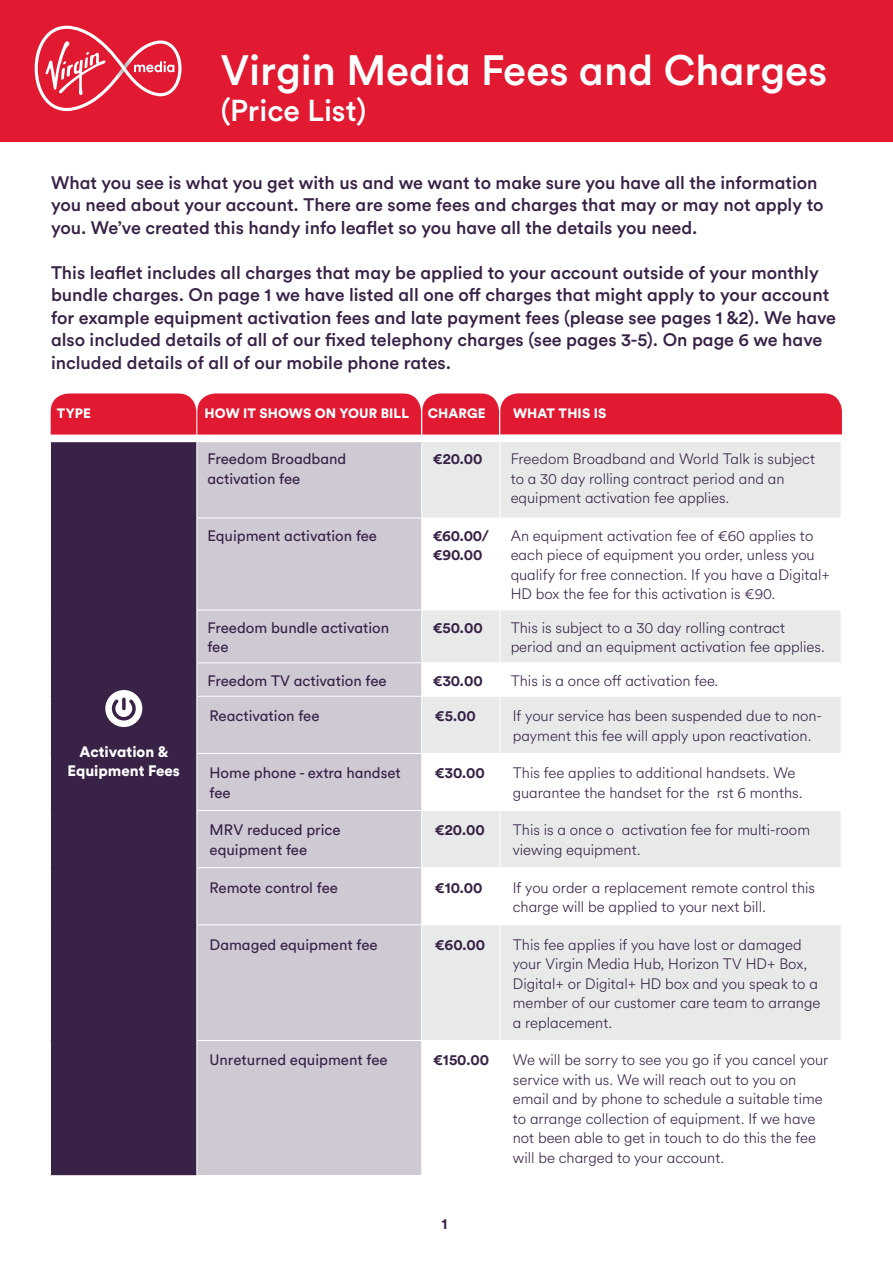
<style>
.page{position:relative;width:893px;height:1263px;background:#fff}
.page>*{position:absolute;margin:0;border:0;box-sizing:border-box;transform-origin:0 0}
.t1{font:500 42px "VM Circular Natter";color:#fff}
.t2{font:500 30px "VM Circular Natter";color:#fff}
.t3{font:500 18px/22.5px "VM Circular Natter";color:#382246}
.t4{font:300 15px/19.5px "VM Circular Whisper";color:#382246}
.t5{font:15px/19.5px "VM Circular Chat";color:#382246}
.t6{font:700 15px/19.5px "VM Circular Shout";color:#382246}
.t7{font:900 15px/19.5px "VM Circular Yell";color:#fff;text-align:center}
.t8{font:900 13.5px "VM Circular Yell";letter-spacing:.01em;color:#fff}
</style>
<div class="page">
<div style="left:51px;top:393px;width:791px;height:42px;background:#e11931"></div>
<div style="left:0;top:0;width:893px;height:141px;background:#e11931"></div>
<svg style="left:35px;top:26px;width:146px;height:85px"></svg>
<div style="left:50px;top:441px;width:147px;height:735px;background:#382246"></div>
<div style="left:197px;top:442px;width:224px;height:733px;background:#cec9d3"></div>
<div style="left:422px;top:442px;width:419px;height:76px;background:#e8eaea"></div>
<svg style="left:422px;top:610px;width:419px;height:430px;fill:#e8eaea"></svg>
<hr style="left:50px;top:441px;width:147px;height:1px;background:#fff">
<hr style="left:50px;top:442px;width:1px;height:76px;background:#fff">
<hr style="left:196px;top:442px;width:1px;height:76px;background:#fff">
<hr style="left:500px;top:442px;width:1px;height:76px;background:#fff">
<hr style="left:50px;top:518px;width:1px;height:92px;background:#fff">
<hr style="left:196px;top:518px;width:226px;height:1px;background:#fff">
<hr style="left:196px;top:518px;width:1px;height:91px;background:#fff">
<hr style="left:50px;top:610px;width:1px;height:53px;background:#fff">
<hr style="left:196px;top:609px;width:226px;height:1px;background:#fff">
<hr style="left:196px;top:610px;width:1px;height:52px;background:#fff">
<hr style="left:500px;top:610px;width:1px;height:52px;background:#fff">
<hr style="left:50px;top:663px;width:1px;height:33px;background:#fff">
<hr style="left:196px;top:662px;width:226px;height:1px;background:#fff">
<hr style="left:196px;top:663px;width:1px;height:33px;background:#fff">
<hr style="left:422px;top:662px;width:78px;height:1px;background:#fff">
<hr style="left:500px;top:662px;width:341px;height:1px;background:#fff">
<hr style="left:500px;top:663px;width:1px;height:33px;background:#fff">
<hr style="left:50px;top:696px;width:1px;height:57px;background:#fff">
<hr style="left:196px;top:696px;width:226px;height:1px;background:#fff">
<hr style="left:196px;top:697px;width:1px;height:56px;background:#fff">
<hr style="left:422px;top:696px;width:78px;height:1px;background:#fff">
<hr style="left:500px;top:696px;width:341px;height:1px;background:#fff">
<hr style="left:500px;top:697px;width:1px;height:56px;background:#fff">
<hr style="left:50px;top:753px;width:1px;height:57px;background:#fff">
<hr style="left:196px;top:753px;width:226px;height:1px;background:#fff">
<hr style="left:196px;top:754px;width:1px;height:56px;background:#fff">
<hr style="left:422px;top:753px;width:78px;height:1px;background:#fff">
<hr style="left:500px;top:753px;width:341px;height:1px;background:#fff">
<hr style="left:500px;top:754px;width:1px;height:56px;background:#fff">
<hr style="left:50px;top:810px;width:1px;height:58px;background:#fff">
<hr style="left:196px;top:810px;width:226px;height:1px;background:#fff">
<hr style="left:196px;top:811px;width:1px;height:56px;background:#fff">
<hr style="left:422px;top:810px;width:78px;height:1px;background:#fff">
<hr style="left:500px;top:810px;width:341px;height:1px;background:#fff">
<hr style="left:500px;top:811px;width:1px;height:56px;background:#fff">
<hr style="left:50px;top:868px;width:1px;height:57px;background:#fff">
<hr style="left:196px;top:867px;width:226px;height:1px;background:#fff">
<hr style="left:196px;top:868px;width:1px;height:56px;background:#fff">
<hr style="left:422px;top:867px;width:78px;height:1px;background:#fff">
<hr style="left:500px;top:867px;width:341px;height:1px;background:#fff">
<hr style="left:500px;top:868px;width:1px;height:56px;background:#fff">
<hr style="left:50px;top:925px;width:1px;height:115px;background:#fff">
<hr style="left:196px;top:924px;width:226px;height:1px;background:#fff">
<hr style="left:196px;top:925px;width:1px;height:115px;background:#fff">
<hr style="left:422px;top:924px;width:78px;height:1px;background:#fff">
<hr style="left:500px;top:924px;width:341px;height:1px;background:#fff">
<hr style="left:500px;top:925px;width:1px;height:115px;background:#fff">
<hr style="left:50px;top:1040px;width:1px;height:135px;background:#fff">
<hr style="left:196px;top:1040px;width:226px;height:1px;background:#fff">
<hr style="left:196px;top:1041px;width:1px;height:134px;background:#fff">
<hr style="left:50px;top:1175px;width:147px;height:1px;background:#fff">
<svg style="left:105px;top:690px;width:37px;height:37px"></svg>
<h1 class="t1" style="left:221px;top:42px;width:608px">Virgin Media Fees and Charges</h1>
<h2 class="t2" style="left:221px;top:90px;width:147px">(Price List)</h2>
<p class="t3" style="left:51px;top:171px;width:774px">What you see is what you get with us and we want to make sure you have all the information you need about your account. There are some fees and charges that may or may not apply to you. We’ve created this handy info leaflet so you have all the details you need.</p>
<p class="t3" style="left:51px;top:261px;width:787px">This leaflet includes all charges that may be applied to your account outside of your monthly bundle charges. On page 1 we have listed all one off charges that might apply to your account for example equipment activation fees and late payment fees (please see pages 1 &amp;2). We have also included details of all of our fixed telephony charges (see pages 3-5). On page 6 we have included details of all of our mobile phone rates.</p>
<p class="t8" style="left:57px;top:404px;width:36px">TYPE</p>
<p class="t8" style="left:205px;top:404px;width:206px">HOW IT SHOWS ON YOUR BILL</p>
<p class="t8" style="left:428px;top:404px;width:60px">CHARGE</p>
<p class="t8" style="left:513px;top:404px;width:95px">WHAT THIS IS</p>
<p class="t7" style="left:67px;top:741px;width:114px">Activation &amp;<br>Equipment Fees</p>
<p class="t5" style="left:207px;top:449px;width:141px">Freedom Broadband activation fee</p>
<p class="t6" style="left:432px;top:449px;width:52px">€20.00</p>
<p class="t4" style="left:511px;top:449px;width:306px">Freedom Broadband and World Talk is subject to a 30 day rolling contract period and an equipment activation fee applies.</p>
<p class="t5" style="left:207px;top:525px;width:171px">Equipment activation fee</p>
<p class="t6" style="left:432px;top:525px;width:58px">€60.00/ €90.00</p>
<p class="t4" style="left:511px;top:525px;width:321px">An equipment activation fee of €60 applies to each piece of equipment you order, unless you qualify for free connection. If you have a Digital+ HD box the fee for this activation is €90.</p>
<p class="t5" style="left:207px;top:617px;width:183px">Freedom bundle activation fee</p>
<p class="t6" style="left:432px;top:617px;width:52px">€50.00</p>
<p class="t4" style="left:511px;top:617px;width:316px">This is subject to a 30 day rolling contract period and an equipment activation fee applies.</p>
<p class="t5" style="left:207px;top:670px;width:181px">Freedom TV activation fee</p>
<p class="t6" style="left:432px;top:670px;width:52px">€30.00</p>
<p class="t4" style="left:511px;top:670px;width:209px">This is a once off activation fee.</p>
<p class="t5" style="left:210px;top:705px;width:111px">Reactivation fee</p>
<p class="t6" style="left:435px;top:705px;width:43px">€5.00</p>
<p class="t4" style="left:513px;top:705px;width:311px">If your service has been suspended due to non&shy;payment this fee will apply upon reactivation.</p>
<p class="t5" style="left:210px;top:763px;width:193px">Home phone - extra handset fee</p>
<p class="t6" style="left:435px;top:763px;width:52px">€30.00</p>
<p class="t4" style="left:513px;top:763px;width:291px">This fee applies to additional handsets. We guarantee the handset for the rst 6 months.</p>
<p class="t5" style="left:210px;top:820px;width:132px">MRV reduced price equipment fee</p>
<p class="t6" style="left:435px;top:820px;width:52px">€20.00</p>
<p class="t4" style="left:513px;top:820px;width:299px">This is a once o activation fee for multi-room viewing equipment.</p>
<p class="t5" style="left:210px;top:877px;width:130px">Remote control fee</p>
<p class="t6" style="left:435px;top:877px;width:50px">€10.00</p>
<p class="t4" style="left:513px;top:877px;width:304px">If you order a replacement remote control this charge will be applied to your next bill.</p>
<p class="t5" style="left:210px;top:934px;width:170px">Damaged equipment fee</p>
<p class="t6" style="left:435px;top:934px;width:52px">€60.00</p>
<p class="t4" style="left:513px;top:934px;width:309px">This fee applies if you have lost or damaged your Virgin Media Hub, Horizon TV HD+ Box, Digital+ or Digital+ HD box and you speak to a member of our customer care team to arrange a replacement.</p>
<p class="t5" style="left:210px;top:1050px;width:180px">Unreturned equipment fee</p>
<p class="t6" style="left:433px;top:1050px;width:58px">€150.00</p>
<p class="t4" style="left:513px;top:1050px;width:317px">We will be sorry to see you go if you cancel your service with us. We will reach out to you on email and by phone to schedule a suitable time to arrange collection of equipment. If we have not been able to get in touch to do this the fee will be charged to your account.</p>
<p class="t6" style="left:441px;top:1213px;width:7px">1</p>
</div>
